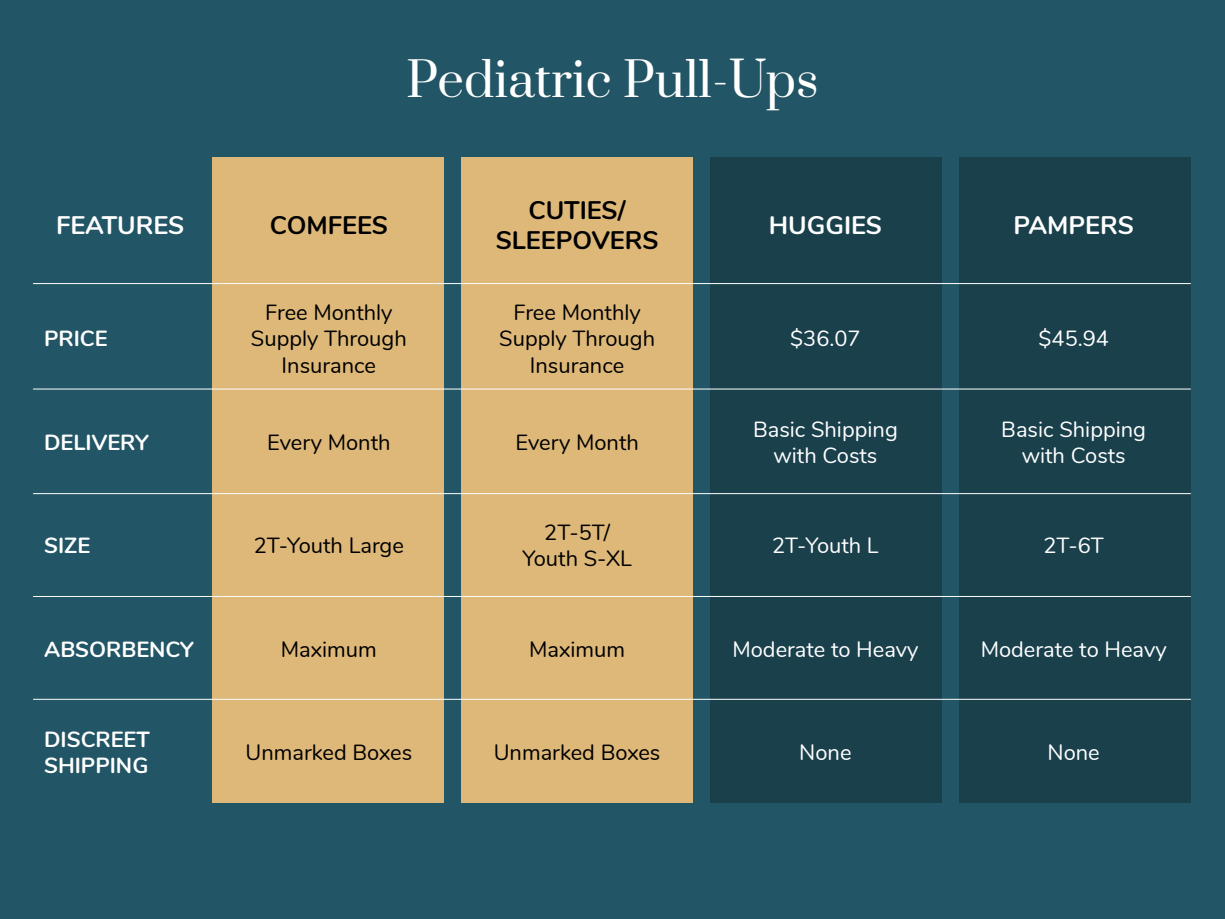
<style>
.page{position:relative;width:1225px;height:919px;background:#225565}
.page>*{position:absolute;margin:0;border:0;box-sizing:border-box;transform-origin:0 0}
.t1{font:47.25px "Prata";color:#fff}
.t2{font:700 25.38px/30.4px "Nunito";color:#000;text-align:center}
.t3{font:700 25.38px "Nunito";color:#fff}
.t4{font:21.88px/26.2px "Nunito";color:#000;text-align:center}
.t5{font:21.88px/26.2px "Nunito";color:#fff;text-align:center}
.t6{font:700 21.88px/26.2px "Nunito";color:#fff}
</style>
<div class="page">
<div style="left:213px;top:157px;width:231px;height:645px;background:#ddb879"></div>
<div style="left:461px;top:157px;width:232px;height:645px;background:#ddb879"></div>
<div style="left:710px;top:157px;width:231px;height:645px;background:#1a404c"></div>
<div style="left:959px;top:157px;width:232px;height:645px;background:#1a404c"></div>
<hr style="left:33px;top:283px;width:1158px;height:1px;background:#fff">
<hr style="left:33px;top:388px;width:1158px;height:1px;background:#fff">
<hr style="left:33px;top:493px;width:1158px;height:1px;background:#fff">
<hr style="left:33px;top:596px;width:1158px;height:1px;background:#fff">
<hr style="left:33px;top:699px;width:1158px;height:1px;background:#fff">
<h1 class="t1" style="left:406px;top:40px;width:414px">Pediatric Pull-Ups</h1>
<p class="t3" style="left:56px;top:206px;width:130px">FEATURES</p>
<p class="t2" style="left:270px;top:209px;width:120px">COMFEES</p>
<p class="t2" style="left:496px;top:193px;width:164px">CUTIES/<br>SLEEPOVERS</p>
<p class="t3" style="left:769px;top:206px;width:115px">HUGGIES</p>
<p class="t3" style="left:1014px;top:206px;width:122px">PAMPERS</p>
<p class="t6" style="left:44px;top:324px;width:65px">PRICE</p>
<p class="t4" style="left:251px;top:298px;width:157px">Free Monthly<br>Supply Through<br>Insurance</p>
<p class="t4" style="left:499px;top:298px;width:157px">Free Monthly<br>Supply Through<br>Insurance</p>
<p class="t6" style="left:44px;top:428px;width:106px">DELIVERY</p>
<p class="t4" style="left:267px;top:428px;width:125px">Every Month</p>
<p class="t4" style="left:515px;top:428px;width:125px">Every Month</p>
<p class="t6" style="left:44px;top:531px;width:48px">SIZE</p>
<p class="t4" style="left:254px;top:531px;width:152px">2T-Youth Large</p>
<p class="t4" style="left:522px;top:518px;width:111px">2T-5T/<br>Youth S-XL</p>
<p class="t5" style="left:790px;top:324px;width:72px">$36.07</p>
<p class="t5" style="left:1038px;top:324px;width:72px">$45.94</p>
<p class="t5" style="left:753px;top:415px;width:146px">Basic Shipping with Costs</p>
<p class="t5" style="left:1001px;top:415px;width:146px">Basic Shipping with Costs</p>
<p class="t5" style="left:772px;top:531px;width:108px">2T-Youth L</p>
<p class="t5" style="left:1043px;top:531px;width:62px">2T-6T</p>
<p class="t6" style="left:44px;top:635px;width:151px">ABSORBENCY</p>
<p class="t4" style="left:281px;top:635px;width:97px">Maximum</p>
<p class="t4" style="left:529px;top:635px;width:97px">Maximum</p>
<p class="t5" style="left:732px;top:635px;width:188px">Moderate to Heavy</p>
<p class="t5" style="left:981px;top:635px;width:188px">Moderate to Heavy</p>
<p class="t6" style="left:44px;top:725px;width:107px">DISCREET<br>SHIPPING</p>
<p class="t4" style="left:246px;top:738px;width:168px">Unmarked Boxes</p>
<p class="t4" style="left:494px;top:738px;width:168px">Unmarked Boxes</p>
<p class="t5" style="left:799px;top:738px;width:54px">None</p>
<p class="t5" style="left:1048px;top:738px;width:54px">None</p>
</div>
